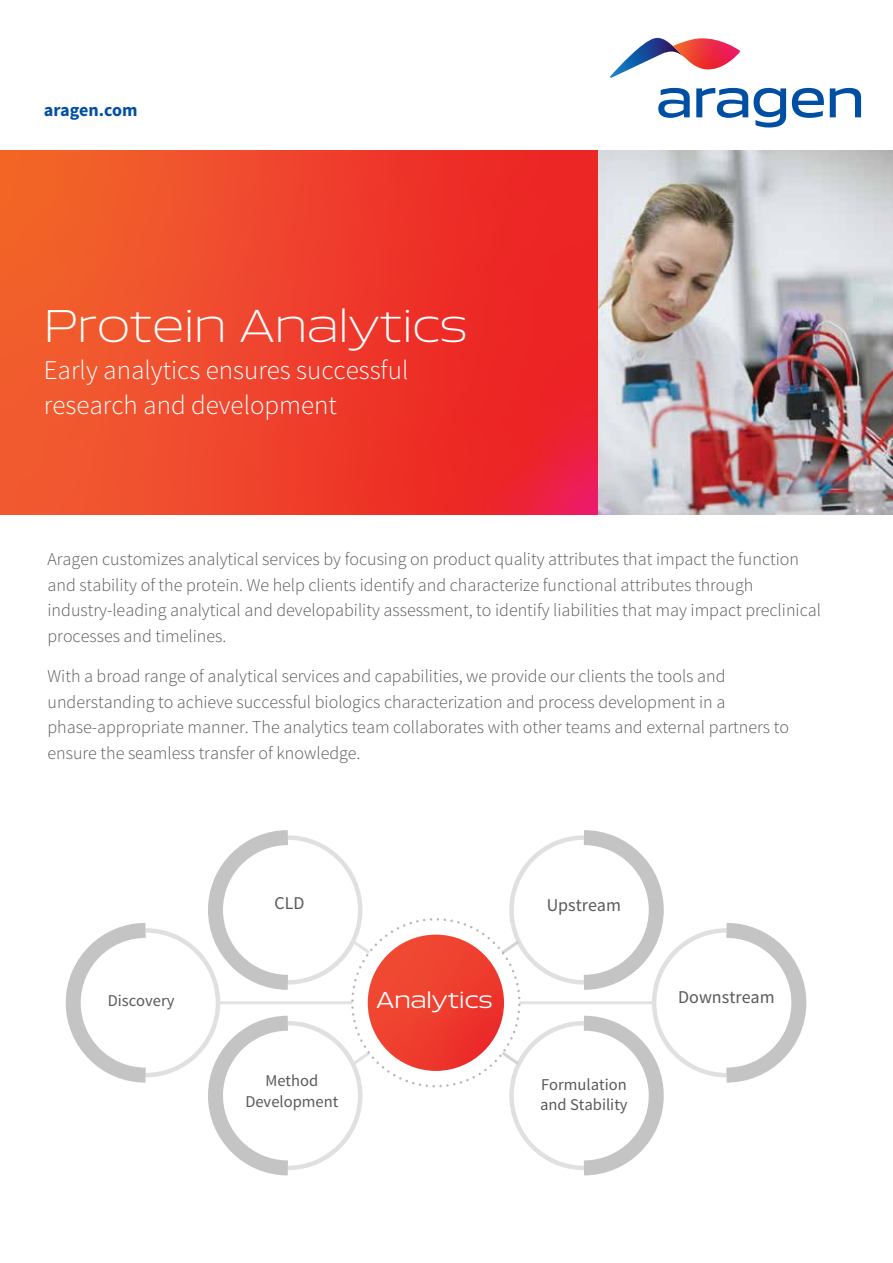
<style>
.page{position:relative;width:893px;height:1263px;background:#fff}
.page>*{position:absolute;margin:0;border:0;box-sizing:border-box;transform-origin:0 0}
.t1{font:300 42px "Aero";color:#fff}
.t2{font:300 27px/35.2px "Source Sans Pro";color:#fff}
.t3{font:21px "Aero";color:#fff}
.t4{font:300 18px/25.5px "Source Sans Pro";color:#58595b}
.t5{font:18px "Source Sans Pro";color:#58595b}
.t6{font:700 18px "Source Sans Pro";color:#004fa3}
.t7{font:16.5px/20.5px "Source Sans Pro";color:#58595b;text-align:center}
</style>
<div class="page">
<div style="left:0;top:150px;width:598px;height:365px;background:linear-gradient(to right,#f2632e,#ec1d28)"></div>
<img style="left:598px;top:150px;width:295px;height:365px">
<svg style="left:610px;top:38px;width:130px;height:40px"></svg>
<svg style="left:658px;top:88px;width:32px;height:30px"></svg>
<svg style="left:696px;top:88px;width:52px;height:30px"></svg>
<svg style="left:754px;top:88px;width:32px;height:40px"></svg>
<svg style="left:792px;top:88px;width:32px;height:30px"></svg>
<svg style="left:830px;top:88px;width:31px;height:29px"></svg>
<svg style="left:65px;top:830px;width:742px;height:346px"></svg>
<div style="left:368px;top:935px;width:136px;height:136px;background:linear-gradient(to right,#f04a32,#ec332c);border-radius:68px"></div>
<p class="t6" style="left:44px;top:99px;width:95px">aragen.com</p>
<h1 class="t1" style="left:44px;top:300px;width:425px">Protein Analytics</h1>
<h2 class="t2" style="left:44px;top:353px;width:366px">Early analytics ensures successful research and development</h2>
<p class="t4" style="left:48px;top:547px;width:775px">Aragen customizes analytical services by focusing on product quality attributes that impact the function and stability of the protein. We help clients identify and characterize functional attributes through industry-leading analytical and developability assessment, to identify liabilities that may impact preclinical processes and timelines.</p>
<p class="t4" style="left:48px;top:664px;width:743px">With a broad range of analytical services and capabilities, we provide our clients the tools and understanding to achieve successful biologics characterization and process development in a phase-appropriate manner. The analytics team collaborates with other teams and external partners to ensure the seamless transfer of knowledge.</p>
<p class="t7" style="left:108px;top:990px;width:68px">Discovery</p>
<p class="t5" style="left:275px;top:892px;width:31px">CLD</p>
<p class="t5" style="left:547px;top:894px;width:76px">Upstream</p>
<p class="t7" style="left:245px;top:1070px;width:94px">Method<br>Development</p>
<p class="t3" style="left:376px;top:986px;width:118px">Analytics</p>
<p class="t7" style="left:540px;top:1074px;width:89px;text-align:left">Formulation and Stability</p>
<p class="t5" style="left:678px;top:986px;width:98px">Downstream</p>
</div>
